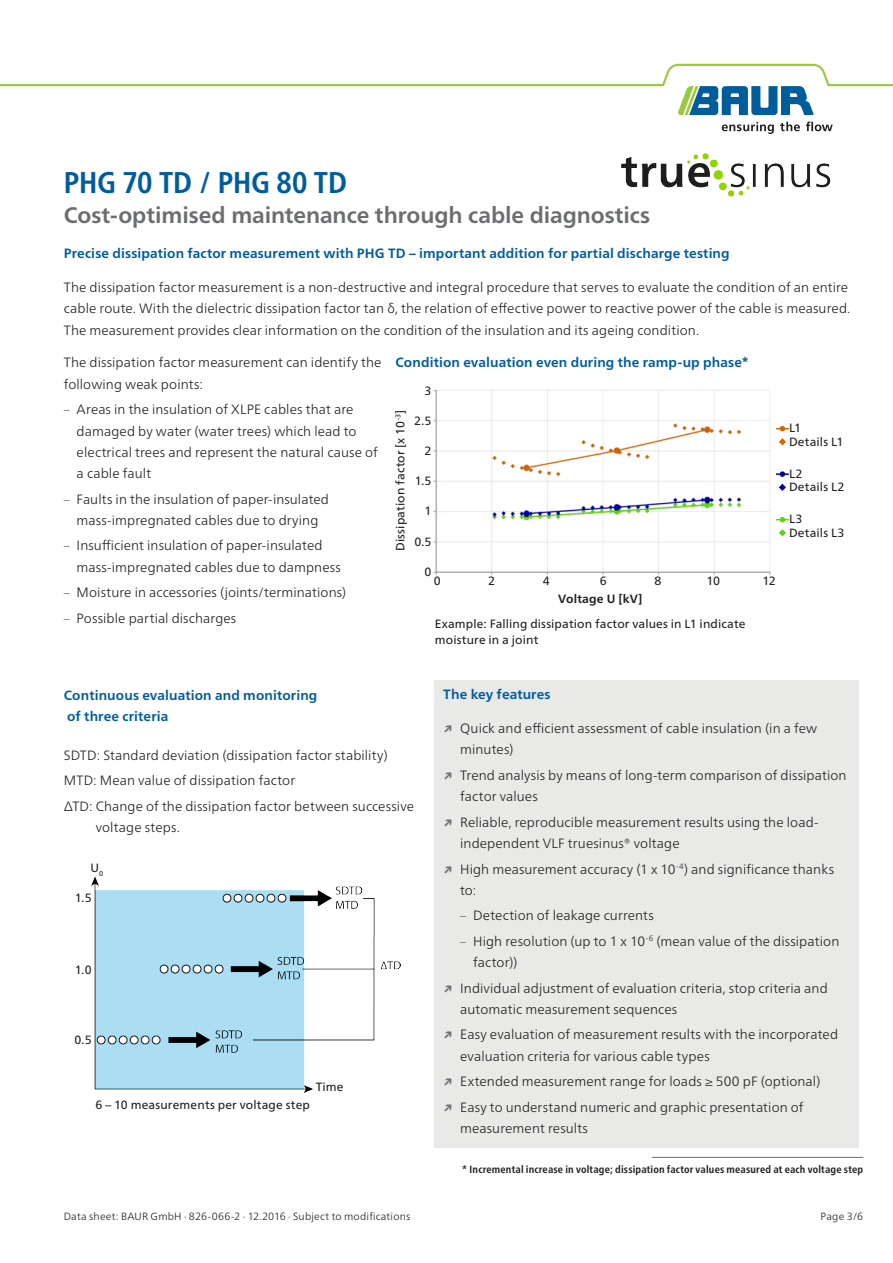
<style>
.page{position:relative;width:893px;height:1263px;background:#fff}
.page>*{position:absolute;margin:0;border:0;box-sizing:border-box;transform-origin:0 0}
.DB_-_Titel_Produktna{font:700 condensed 30px "Frutiger Neue LTW1 G";letter-spacing:-.01em;color:#005d9c}
.DB_-_Titel_Produktbe{font:700 22.5px "Frutiger Neue LTW1 G";letter-spacing:-.005em;color:#6c6d70}
.DB___Fließtext{font:300 13.5px/21.3px "Frutiger Neue LTW1 G";letter-spacing:.005em;color:#231f20}
.DB_-_Condensed_Übers{font:700 13.5px/21.3px "Frutiger Neue LTW1 G";letter-spacing:.01em;color:#005d9c}
.DB_-_Condensed_Übers-2{font:300 13.5px "Frutiger Neue LTW1 G";letter-spacing:.005em;color:#231f20}
.Text_Legende_zentrie{font:12px/16.5px "Frutiger Neue LTW1 G";letter-spacing:.01em;color:#231f20}
.Text_Legende{font:12px "Frutiger Neue LTW1 G";letter-spacing:.015em;color:#231f20}
.Text_Legende_rechtsb{font:12px "Frutiger Neue LTW1 G";color:#231f20}
.Text_Legende_zentrie-2{font:700 12px "Frutiger Neue LTW1 G";letter-spacing:.015em;color:#231f20}
.DB_-_Fußnote_rechtsb{font:700 condensed 10.5px "Frutiger Neue LTW1 G";letter-spacing:.02em;color:#231f20}
.DB_-_Fußnote{font:300 10.5px "Frutiger Neue LTW1 G";letter-spacing:.015em;color:#231f20}
.DB_-_Fußnote_rechtsb-2{font:300 10.5px "Frutiger Neue LTW1 G";color:#231f20}
.s1{font-stretch:condensed;color:#6c6d70}
.s2{font-weight:700;color:#6c6d70}
</style>
<div class="page">
<svg style="left:722px;top:122px;width:52px;height:12px"></svg>
<svg style="left:780px;top:122px;width:20px;height:9px"></svg>
<svg style="left:806px;top:122px;width:27px;height:9px"></svg>
<svg style="left:0;top:64px;width:893px;height:51px"></svg>
<div style="left:435px;top:680px;width:424px;height:468px;background:#e9e9e8"></div>
<img style="left:621px;top:153px;width:210px;height:44px">
<img style="left:433px;top:389px;width:338px;height:186px">
<img style="left:91px;top:877px;width:309px;height:215px">
<svg style="left:779px;top:438px;width:7px;height:7px"></svg>
<svg style="left:776px;top:426px;width:13px;height:5px"></svg>
<svg style="left:779px;top:529px;width:7px;height:7px"></svg>
<svg style="left:776px;top:517px;width:13px;height:5px"></svg>
<svg style="left:779px;top:484px;width:7px;height:7px"></svg>
<svg style="left:776px;top:471px;width:13px;height:6px"></svg>
<hr style="left:652px;top:1157px;width:211px;height:1px;background:#6c6d70">
<p class="DB_-_Titel_Produktna" style="left:64px;top:160px;width:285px">PHG 70 TD / PHG 80 TD</p>
<p class="DB_-_Titel_Produktbe" style="left:64px;top:199px;width:588px">Cost-optimised maintenance through cable diagnostics</p>
<p class="DB_-_Condensed_Übers" style="left:64px;top:242px;width:667px">Precise dissipation factor measurement with PHG TD – important addition for partial discharge testing</p>
<p class="DB___Fließtext" style="left:64px;top:276px;width:788px">The dissipation factor measurement is a non-destructive and integral procedure that serves to evaluate the condition of an entire cable route. With the dielectric dissipation factor tan δ, the relation of effective power to reactive power of the cable is measured.<br>The measurement provides clear information on the condition of the insulation and its ageing condition.</p>
<p class="DB___Fließtext" style="left:64px;top:351px;width:319px">The dissipation factor measurement can identify the following weak points:</p>
<p class="DB___Fließtext" style="left:77px;top:398px;width:303px;text-indent:-13px"><span class="s1">–</span> Areas in the insulation of XLPE cables that are damaged by water (water trees) which lead to electrical trees and represent the natural cause of a cable fault</p>
<p class="DB___Fließtext" style="left:64px;top:487px;width:267px;text-align:center"><span class="s1">–</span> Faults in the insulation of paper-insulated mass-impregnated cables due to drying</p>
<p class="DB___Fließtext" style="left:77px;top:534px;width:266px;text-indent:-13px"><span class="s1">–</span> Insufficient insulation of paper-insulated mass-impregnated cables due to dampness</p>
<p class="DB___Fließtext" style="left:64px;top:581px;width:284px"><span class="s1">–</span> Moisture in accessories (joints/terminations)</p>
<p class="DB___Fließtext" style="left:64px;top:606px;width:174px"><span class="s1">–</span> Possible partial discharges</p>
<p class="DB_-_Condensed_Übers" style="left:395px;top:351px;width:355px">Condition evaluation even during the ramp-up phase*</p>
<p class="Text_Legende_rechtsb" style="left:425px;top:382px;width:8px">3</p>
<p class="Text_Legende_zentrie" style="left:391px;top:551px;width:143px;rotate:-90deg">Dissipation factor [x 10<sup>-3</sup>]</p>
<p class="Text_Legende_rechtsb" style="left:414px;top:412px;width:19px">2.5</p>
<p class="Text_Legende_rechtsb" style="left:425px;top:442px;width:8px">2</p>
<p class="Text_Legende_rechtsb" style="left:415px;top:472px;width:18px">1.5</p>
<p class="Text_Legende_rechtsb" style="left:425px;top:502px;width:8px">1</p>
<p class="Text_Legende_rechtsb" style="left:414px;top:533px;width:19px">0.5</p>
<p class="Text_Legende_rechtsb" style="left:425px;top:563px;width:8px">0</p>
<p class="Text_Legende" style="left:434px;top:572px;width:8px">0</p>
<p class="Text_Legende" style="left:488px;top:572px;width:8px">2</p>
<p class="Text_Legende" style="left:543px;top:572px;width:8px">4</p>
<p class="Text_Legende" style="left:600px;top:572px;width:8px">6</p>
<p class="Text_Legende" style="left:654px;top:572px;width:8px">8</p>
<p class="Text_Legende" style="left:707px;top:572px;width:15px">10</p>
<p class="Text_Legende" style="left:762px;top:572px;width:15px">12</p>
<p class="Text_Legende_zentrie-2" style="left:558px;top:590px;width:86px">Voltage U [kV]</p>
<p class="Text_Legende_zentrie" style="left:435px;top:614px;width:312px">Example: Falling dissipation factor values in L1 indicate moisture in a joint</p>
<p class="Text_Legende" style="left:789px;top:419px;width:14px">L1</p>
<p class="Text_Legende" style="left:789px;top:433px;width:56px">Details L1</p>
<p class="Text_Legende" style="left:789px;top:465px;width:15px">L2</p>
<p class="Text_Legende" style="left:789px;top:478px;width:57px">Details L2</p>
<p class="Text_Legende" style="left:789px;top:510px;width:15px">L3</p>
<p class="Text_Legende" style="left:789px;top:524px;width:57px">Details L3</p>
<p class="DB_-_Condensed_Übers" style="left:64px;top:684px;width:255px">Continuous evaluation and monitoring of three criteria</p>
<p class="DB_-_Condensed_Übers-2" style="left:64px;top:745px;width:325px">SDTD: Standard deviation (dissipation factor stability)</p>
<p class="DB___Fließtext" style="left:64px;top:769px;width:233px">MTD: Mean value of dissipation factor</p>
<p class="DB___Fließtext" style="left:96px;top:794px;width:320px;text-indent:-32px">∆TD: Change of the dissipation factor between successive voltage steps.</p>
<p class="Text_Legende" style="left:90px;top:859px;width:14px">U<sub>0</sub></p>
<p class="Text_Legende_rechtsb" style="left:75px;top:888px;width:18px">1.5</p>
<p class="Text_Legende_rechtsb" style="left:75px;top:961px;width:18px">1.0</p>
<p class="Text_Legende_rechtsb" style="left:74px;top:1031px;width:19px">0.5</p>
<p class="Text_Legende" style="left:316px;top:1078px;width:29px">Time</p>
<p class="Text_Legende" style="left:96px;top:1096px;width:216px">6 – 10 measurements per voltage step</p>
<p class="DB_-_Condensed_Übers" style="left:443px;top:683px;width:109px">The key features</p>
<p class="DB___Fließtext" style="left:460px;top:717px;width:359px;text-indent:-17px"><span class="s2">↗</span> Quick and efficient assessment of cable insulation (in a few minutes)</p>
<p class="DB___Fließtext" style="left:460px;top:764px;width:388px;text-indent:-17px"><span class="s2">↗</span> Trend analysis by means of long-term comparison of dissipation factor values</p>
<p class="DB___Fließtext" style="left:460px;top:810px;width:360px;text-indent:-17px"><span class="s2">↗</span> Reliable, reproducible measurement results using the load&shy;independent VLF truesinus® voltage</p>
<p class="DB___Fließtext" style="left:460px;top:857px;width:375px;text-indent:-17px"><span class="s2">↗</span> High measurement accuracy (1 x 10<sup>‑4</sup>) and significance thanks to:</p>
<p class="DB___Fließtext" style="left:460px;top:904px;width:195px"><span class="s1">–</span> Detection of leakage currents</p>
<p class="DB___Fließtext" style="left:473px;top:929px;width:368px;text-indent:-13px"><span class="s1">–</span> High resolution (up to 1 x 10<sup>-6</sup> (mean value of the dissipation factor))</p>
<p class="DB___Fließtext" style="left:460px;top:976px;width:369px;text-indent:-17px"><span class="s2">↗</span> Individual adjustment of evaluation criteria, stop criteria and automatic measurement sequences</p>
<p class="DB___Fließtext" style="left:460px;top:1023px;width:379px;text-indent:-17px"><span class="s2">↗</span> Easy evaluation of measurement results with the incorporated evaluation criteria for various cable types</p>
<p class="DB___Fließtext" style="left:443px;top:1070px;width:379px"><span class="s2">↗</span> Extended measurement range for loads ≥ 500 pF (optional)</p>
<p class="DB___Fließtext" style="left:460px;top:1095px;width:345px;text-indent:-17px"><span class="s2">↗</span> Easy to understand numeric and graphic presentation of measurement results</p>
<p class="DB_-_Fußnote_rechtsb" style="left:462px;top:1162px;width:403px">* Incremental increase in voltage; dissipation factor values measured at each voltage step</p>
<p class="DB_-_Fußnote" style="left:64px;top:1208px;width:348px">Data sheet: BAUR GmbH · 826-066-2 · 12.2016 · Subject to modifications</p>
<p class="DB_-_Fußnote_rechtsb-2" style="left:821px;top:1208px;width:44px">Page 3/6</p>
</div>
